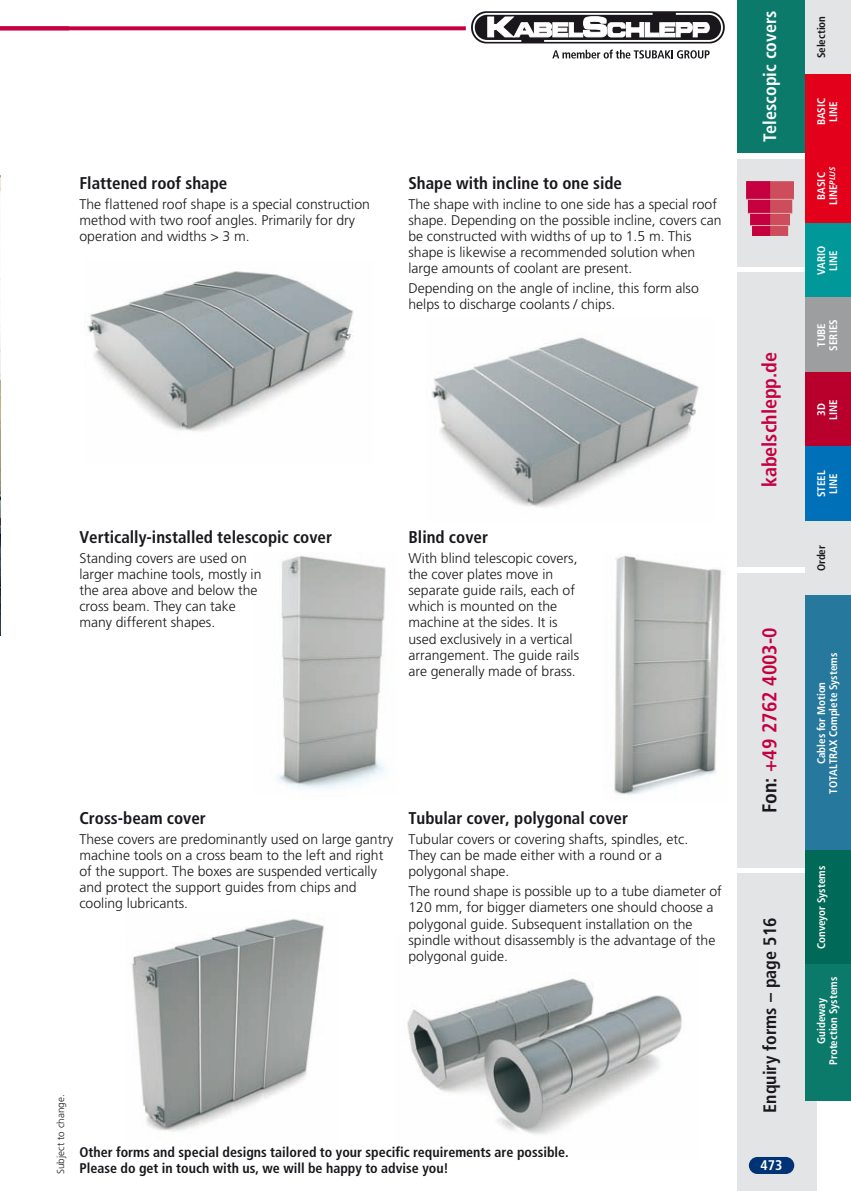
<style>
.page{position:relative;width:851px;height:1191px;background:#fff}
.page>*{position:absolute;margin:0;border:0;box-sizing:border-box;transform-origin:0 0}
.t1{font:700 condensed 20px "Frutiger LT Com";color:#c40040}
.t2{font:700 condensed 18px "Frutiger LT Com";color:#1a171c}
.t3{font:700 condensed 18px "Frutiger LT Com";color:#fff}
.t4{font:700 condensed 17px "Frutiger LT Com";color:#1a171c}
.t5{font:300 14px/16px "Frutiger LT Com";color:#1a171c}
.t6{font:700 condensed 14px/16px "Frutiger LT Com";color:#1a171c}
.t7{font:700 condensed 14px "Frutiger LT Com";color:#fff}
.t8{font:700 condensed 11px/12px "Frutiger LT Com";color:#fff;text-align:center}
.t9{font:700 condensed 11px "Frutiger LT Com";color:#1a171c}
.t10{font:300 10px "Frutiger LT";color:#1a171c}
.s1{color:#1a171c}
</style>
<div class="page">
<img style="left:407px;top:978px;width:275px;height:156px">
<img style="left:131px;top:919px;width:193px;height:212px">
<img style="left:0;top:176px;width:1px;height:459px">
<img style="left:87px;top:271px;width:267px;height:161px">
<img style="left:431px;top:337px;width:268px;height:171px">
<img style="left:277px;top:556px;width:109px;height:233px">
<img style="left:614px;top:555px;width:109px;height:240px">
<div style="left:737px;top:159px;width:79px;height:107px;background:#e3e4e5"></div>
<div style="left:737px;top:272px;width:68px;height:295px;background:#e3e4e5"></div>
<div style="left:737px;top:573px;width:68px;height:294px;background:#e3e4e5"></div>
<div style="left:737px;top:873px;width:79px;height:318px;background:#e3e4e5"></div>
<div style="left:737px;top:0;width:68px;height:153px;background:#0b7a6b"></div>
<div style="left:748px;top:1157px;width:46px;height:17px;background:#003375;border-radius:9px"></div>
<svg style="left:746px;top:181px;width:47px;height:55px;background:#cb395c"></svg>
<hr style="left:750px;top:225px;width:39px;height:1px;background:#e6aaa8">
<hr style="left:747px;top:213px;width:45px;height:1px;background:#e6aaa8">
<hr style="left:746px;top:199px;width:47px;height:1px;background:#e6aaa8">
<div style="left:805px;top:0;width:45px;height:97px;background:#e3e4e5"></div>
<div style="left:805px;top:74px;width:45px;height:97px;background:#e2001a"></div>
<div style="left:805px;top:149px;width:45px;height:97px;background:#e2001a"></div>
<div style="left:805px;top:223px;width:45px;height:97px;background:#009899"></div>
<div style="left:805px;top:298px;width:45px;height:97px;background:#9d9ea0"></div>
<div style="left:805px;top:372px;width:45px;height:97px;background:#b9002d"></div>
<div style="left:805px;top:446px;width:45px;height:98px;background:#0070b8"></div>
<div style="left:805px;top:521px;width:45px;height:97px;background:#e3e4e5"></div>
<div style="left:805px;top:595px;width:45px;height:278px;background:#26789c"></div>
<div style="left:805px;top:850px;width:45px;height:136px;background:#006957"></div>
<div style="left:805px;top:964px;width:45px;height:136px;background:#0b7a6b"></div>
<svg style="left:471px;top:11px;width:253px;height:32px"></svg>
<svg style="left:0;top:11px;width:722px;height:31px"></svg>
<svg style="left:552px;top:50px;width:157px;height:9px"></svg>
<p class="t4" style="left:79px;top:176px;width:149px">Flattened roof shape</p>
<p class="t5" style="left:79px;top:197px;width:292px">The flattened roof shape is a special construction method with two roof angles. Primarily for dry operation and widths &gt; 3 m.</p>
<p class="t4" style="left:408px;top:176px;width:215px">Shape with incline to one side</p>
<p class="t5" style="left:408px;top:197px;width:314px">The shape with incline to one side has a special roof shape. Depending on the possible incline, covers can be constructed with widths of up to 1.5 m. This shape is likewise a recommended solution when large amounts of coolant are present.</p>
<p class="t5" style="left:408px;top:281px;width:292px">Depending on the angle of incline, this form also helps to discharge coolants / chips.</p>
<p class="t4" style="left:79px;top:530px;width:254px">Vertically-installed telescopic cover</p>
<p class="t5" style="left:79px;top:552px;width:184px">Standing covers are used on larger machine tools, mostly in the area above and below the cross beam. They can take many different shapes.</p>
<p class="t4" style="left:408px;top:530px;width:81px">Blind cover</p>
<p class="t5" style="left:408px;top:552px;width:172px">With blind telescopic covers, the cover plates move in separate guide rails, each of which is mounted on the machine at the sides. It is used exclusively in a vertical arrangement. The guide rails are generally made of brass.</p>
<p class="t4" style="left:79px;top:811px;width:128px">Cross-beam cover</p>
<p class="t5" style="left:79px;top:832px;width:315px">These covers are predominantly used on large gantry machine tools on a cross beam to the left and right of the support. The boxes are suspended vertically and protect the support guides from chips and cooling lubricants.</p>
<p class="t4" style="left:408px;top:811px;width:221px">Tubular cover, polygonal cover</p>
<p class="t5" style="left:408px;top:832px;width:281px">Tubular covers or covering shafts, spindles, etc.<br>They can be made either with a round or a polygonal shape.</p>
<p class="t5" style="left:408px;top:884px;width:315px">The round shape is possible up to a tube diameter of 120 mm, for bigger diameters one should choose a polygonal guide. Subsequent installation on the spindle without disassembly is the advantage of the polygonal guide.</p>
<p class="t10" style="left:57px;top:1174px;width:81px;rotate:-90deg">Subject to change.</p>
<p class="t6" style="left:79px;top:1145px;width:491px">Other forms and special designs tailored to your specific requirements are possible.<br>Please do get in touch with us, we will be happy to advise you!</p>
<p class="t3" style="left:762px;top:142px;width:133px;rotate:-90deg">Telescopic covers</p>
<h1 class="t1" style="left:761px;top:487px;width:137px;rotate:-90deg">kabelschlepp.de</h1>
<h1 class="t1" style="left:761px;top:813px;width:187px;rotate:-90deg"><span class="s1">Fon:</span> +49 2762 4003-0</h1>
<p class="t2" style="left:762px;top:1112px;width:197px;rotate:-90deg">Enquiry forms – page 516</p>
<p class="t7" style="left:760px;top:1159px;width:23px">473</p>
<p class="t9" style="left:816px;top:58px;width:44px;rotate:-90deg">Selection</p>
<p class="t8" style="left:816px;top:125px;width:29px;rotate:-90deg">BASIC<br>LINE</p>
<p class="t8" style="left:816px;top:205px;width:40px;rotate:-90deg">BASIC<br>LINE<sup>PLUS</sup></p>
<p class="t8" style="left:816px;top:275px;width:31px;rotate:-90deg">VARIO<br>LINE</p>
<p class="t8" style="left:816px;top:350px;width:33px;rotate:-90deg">TUBE<br>SERIES</p>
<p class="t8" style="left:816px;top:420px;width:22px;rotate:-90deg">3D<br>LINE</p>
<p class="t8" style="left:816px;top:497px;width:28px;text-align:left;rotate:-90deg">STEEL<br>LINE</p>
<p class="t9" style="left:816px;top:571px;width:28px;rotate:-90deg">Order</p>
<p class="t8" style="left:816px;top:793px;width:142px;rotate:-90deg">Cables for Motion<br>TOTALTRAX Complete Systems</p>
<p class="t8" style="left:816px;top:949px;width:85px;rotate:-90deg">Conveyor Systems</p>
<p class="t8" style="left:816px;top:1065px;width:90px;rotate:-90deg">Guideway<br>Protection Systems</p>
</div>
